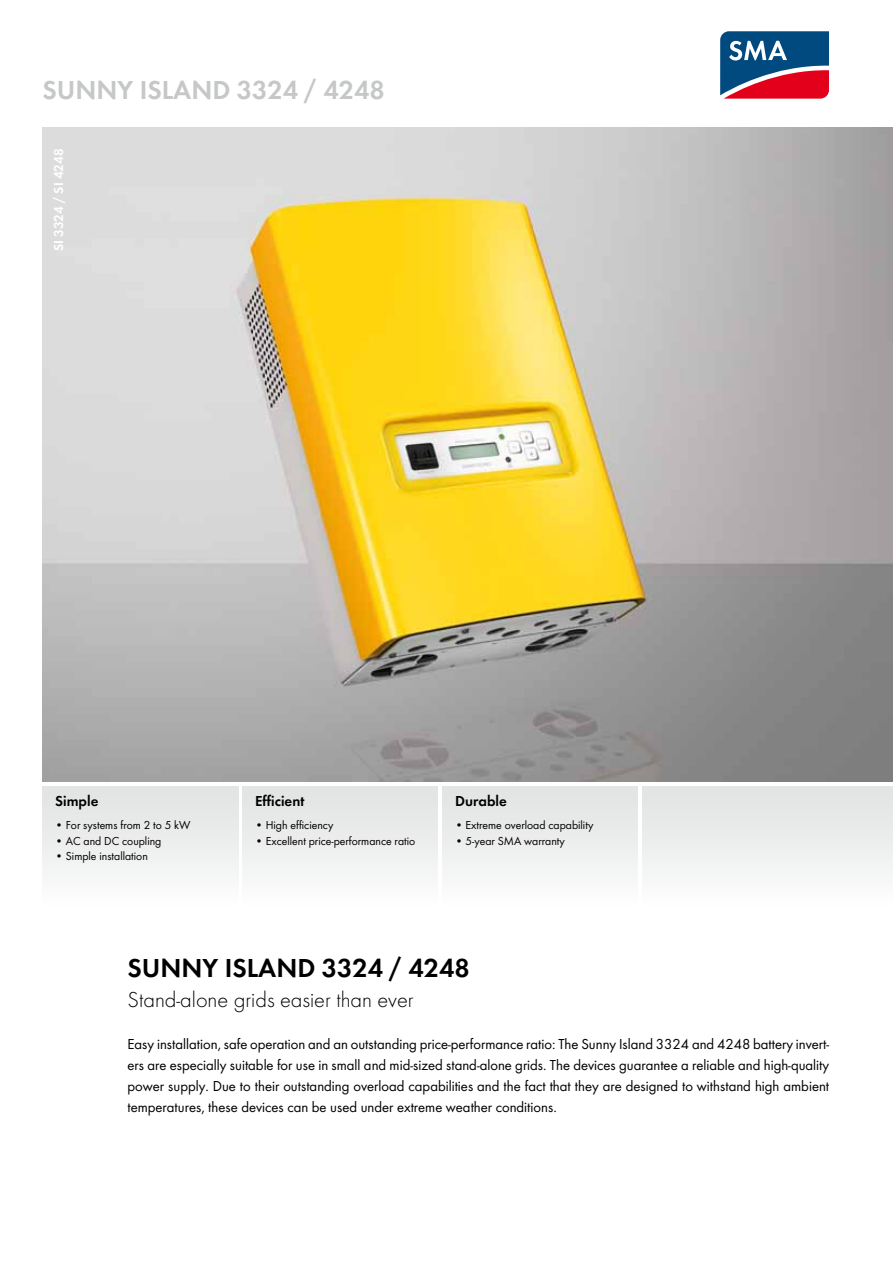
<style>
.page{position:relative;width:893px;height:1263px;background:#fff}
.page>*{position:absolute;margin:0;border:0;box-sizing:border-box;transform-origin:0 0}
.t1{font:600 27px "SMA Futura Global";color:#c6c7c8}
.t2{font:600 27px "SMA Futura Global";color:#000}
.t3{font:22.5px "SMA Futura Global Light";color:#000}
.t4{font:15px/21px "SMA Futura Global";color:#000;text-align:justify}
.t5{font:600 15px "SMA Futura Global";color:#000}
.t6{font:600 13.5px "SMA Futura Global";color:#fff}
.t7{font:12px "SMA Futura Global";color:#000}
</style>
<div class="page">
<svg style="left:720px;top:31px;width:109px;height:68px;background:#645177"></svg>
<img style="left:43px;top:128px;width:850px;height:654px">
<div style="left:43px;top:787px;width:195px;height:119px;background:linear-gradient(to bottom,#e0e1e2,#fdfdfd)"></div>
<div style="left:242px;top:787px;width:196px;height:119px;background:linear-gradient(to bottom,#e0e1e2,#fdfdfd)"></div>
<div style="left:442px;top:787px;width:196px;height:119px;background:linear-gradient(to bottom,#e0e1e2,#fdfdfd)"></div>
<div style="left:642px;top:787px;width:251px;height:119px;background:linear-gradient(to bottom,#e0e1e2,#fdfdfd)"></div>
<h1 class="t1" style="left:43px;top:74px;width:344px">Sunny ISLAND 3324 / 4248</h1>
<p class="t6" style="left:51px;top:251px;width:104px;rotate:-90deg">SI 3324 / SI 4248</p>
<p class="t5" style="left:55px;top:792px;width:45px">Simple</p>
<p class="t7" style="left:55px;top:818px;width:137px">• For systems from 2 to 5 kW</p>
<p class="t7" style="left:55px;top:833px;width:108px">• AC and DC coupling</p>
<p class="t7" style="left:55px;top:849px;width:94px">• Simple installation</p>
<p class="t5" style="left:255px;top:792px;width:51px">Efficient</p>
<p class="t7" style="left:255px;top:818px;width:80px">• High efficiency</p>
<p class="t7" style="left:255px;top:833px;width:162px">• Excellent price-performance ratio</p>
<p class="t5" style="left:455px;top:792px;width:53px">Durable</p>
<p class="t7" style="left:455px;top:818px;width:140px">• Extreme overload capability</p>
<p class="t7" style="left:455px;top:833px;width:111px">• 5-year SMA warranty</p>
<h1 class="t2" style="left:128px;top:952px;width:344px">Sunny Island 3324 / 4248</h1>
<h2 class="t3" style="left:128px;top:986px;width:288px">Stand-alone grids easier than ever</h2>
<p class="t4" style="left:128px;top:1033px;width:703px">Easy installation, safe operation and an outstanding price-performance ratio: The Sunny Island 3324 and 4248 battery invert&shy;ers are especially suitable for use in small and mid-sized stand-alone grids. The devices guarantee a reliable and high-quality power supply. Due to their outstanding overload capabilities and the fact that they are designed to withstand high ambient temperatures, these devices can be used under extreme weather conditions.</p>
</div>
